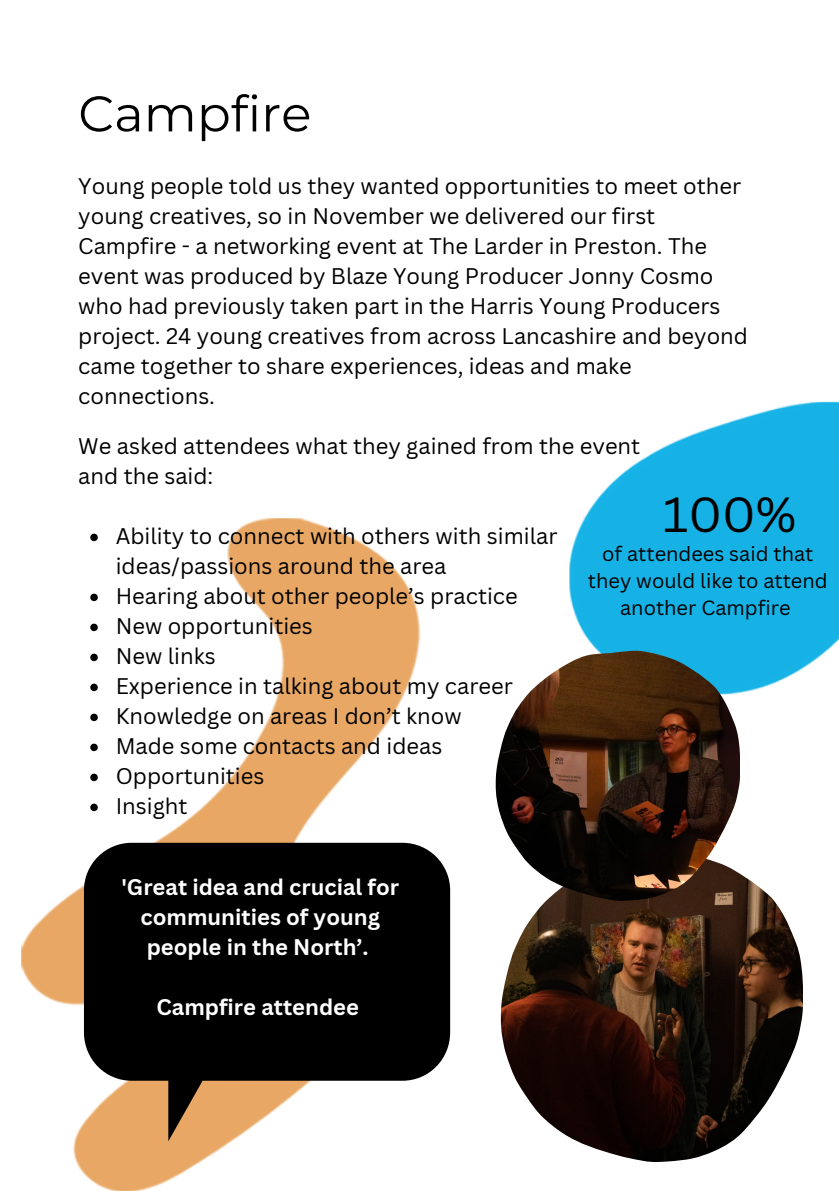
<style>
.page{position:relative;width:839px;height:1191px;background:#fff}
.page>*{position:absolute;margin:0;border:0;box-sizing:border-box;transform-origin:0 0}
.t1{font:50px "Montserrat";color:#000}
.t2{font:48px "Canva Sans";color:#000}
.t3{font:22px/30px "Canva Sans";color:#000}
.t4{font:700 22px/30px "Canva Sans";color:#fff;text-align:center}
.t5{font:20px/27px "Canva Sans";color:#000;text-align:center}
</style>
<div class="page">
<img style="left:636px;top:401px;width:202px;height:385px">
<img style="left:21px;top:463px;width:615px;height:728px">
<svg style="left:90px;top:534px;width:8px;height:7px"></svg>
<svg style="left:90px;top:594px;width:8px;height:7px"></svg>
<svg style="left:90px;top:624px;width:8px;height:7px"></svg>
<svg style="left:90px;top:654px;width:8px;height:7px"></svg>
<svg style="left:90px;top:684px;width:8px;height:7px"></svg>
<svg style="left:90px;top:714px;width:8px;height:7px"></svg>
<svg style="left:90px;top:744px;width:8px;height:7px"></svg>
<svg style="left:90px;top:774px;width:8px;height:7px"></svg>
<svg style="left:90px;top:804px;width:8px;height:7px"></svg>
<img style="left:501px;top:873px;width:301px;height:289px">
<img style="left:495px;top:651px;width:244px;height:250px">
<svg style="left:84px;top:843px;width:366px;height:298px;background:#332e28"></svg>
<h1 class="t1" style="left:78px;top:83px;width:235px">Campfire</h1>
<p class="t3" style="left:78px;top:170px;width:671px">Young people told us they wanted opportunities to meet other young creatives, so in November we delivered our first Campfire - a networking event at The Larder in Preston. The event was produced by Blaze Young Producer Jonny Cosmo who had previously taken part in the Harris Young Producers project. 24 young creatives from across Lancashire and beyond came together to share experiences, ideas and make connections.</p>
<p class="t3" style="left:78px;top:431px;width:563px">We asked attendees what they gained from the event and the said:</p>
<p class="t3" style="left:116px;top:521px;width:443px">Ability to connect with others with similar ideas/passions around the area<br>Hearing about other people’s practice<br>New opportunities<br>New links<br>Experience in talking about my career<br>Knowledge on areas I don’t know<br>Made some contacts and ideas<br>Opportunities<br>Insight</p>
<p class="t4" style="left:121px;top:872px;width:279px">'Great idea and crucial for communities of young people in the North’.</p>
<p class="t4" style="left:156px;top:992px;width:204px">Campfire attendee</p>
<h2 class="t2" style="left:663px;top:480px;width:135px">100%</h2>
<p class="t5" style="left:588px;top:540px;width:241px">of attendees said that they would like to attend another Campfire</p>
</div>
